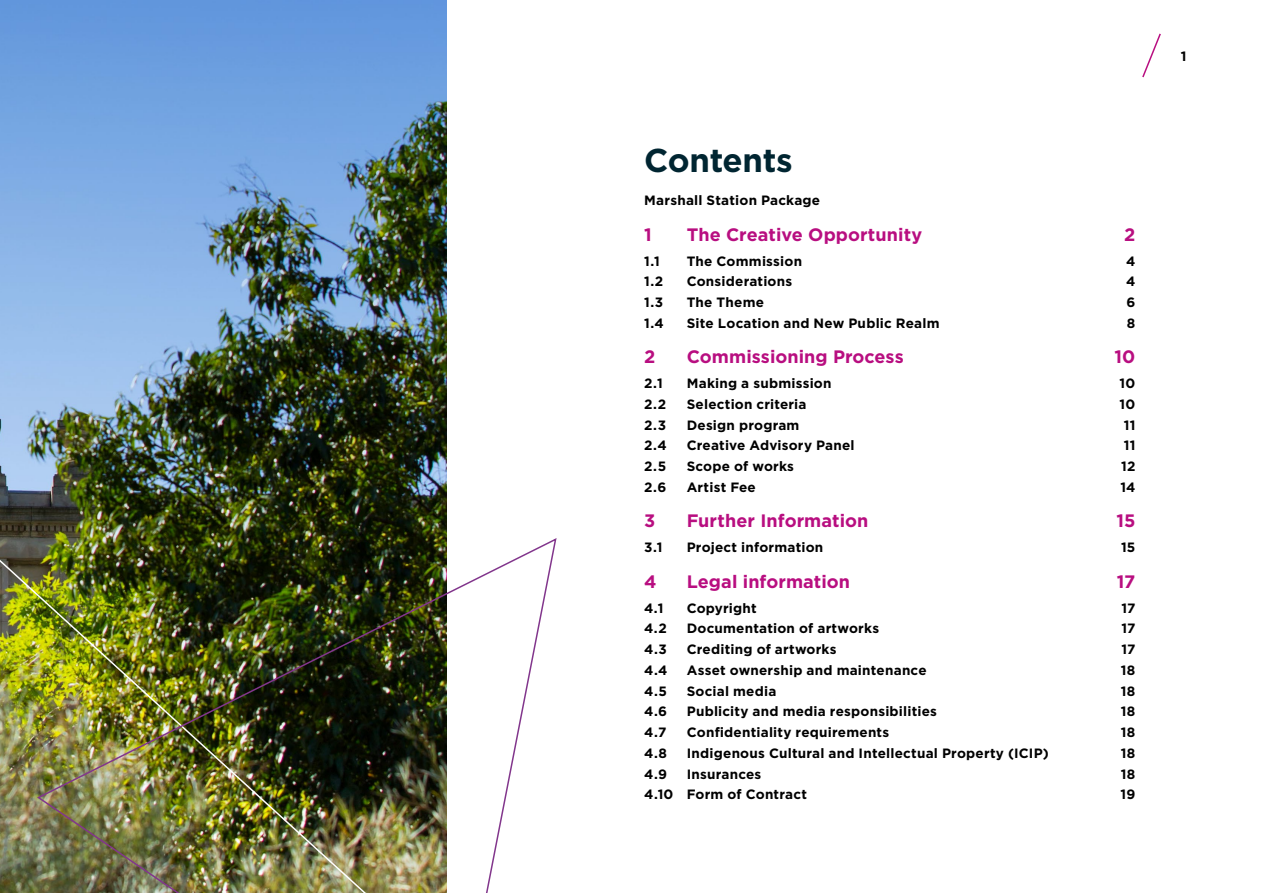
<style>
.page{position:relative;width:1263px;height:893px;background:#fff}
.page>*{position:absolute;margin:0;border:0;box-sizing:border-box;transform-origin:0 0}
.t1{font:700 33px "Gotham";letter-spacing:-.01em;color:#002531}
.t2{font:700 18px "Gotham";letter-spacing:.005em;color:#b80e80}
.t3{font:700 13.5px "Gotham";letter-spacing:.015em;color:#000}
</style>
<div class="page">
<img style="left:0;top:0;width:446px;height:537px">
<img style="left:0;top:402px;width:410px;height:491px">
<img style="left:36px;top:537px;width:521px;height:356px">
<svg style="left:1142px;top:33px;width:19px;height:45px"></svg>
<h1 class="t1" style="left:644px;top:138px;width:150px">Contents</h1>
<p class="t3" style="left:644px;top:192px;width:177px">Marshall Station Package</p>
<h2 class="t2" style="left:644px;top:222px;width:9px">1</h2>
<h2 class="t2" style="left:687px;top:222px;width:237px">The Creative Opportunity</h2>
<h2 class="t2" style="left:1124px;top:222px;width:13px">2</h2>
<p class="t3" style="left:644px;top:252px;width:17px">1.1</p>
<p class="t3" style="left:687px;top:252px;width:117px">The Commission</p>
<p class="t3" style="left:1126px;top:252px;width:11px">4</p>
<p class="t3" style="left:644px;top:273px;width:21px">1.2</p>
<p class="t3" style="left:687px;top:273px;width:107px">Considerations</p>
<p class="t3" style="left:1126px;top:273px;width:11px">4</p>
<p class="t3" style="left:644px;top:293px;width:20px">1.3</p>
<p class="t3" style="left:687px;top:293px;width:79px">The Theme</p>
<p class="t3" style="left:1126px;top:293px;width:10px">6</p>
<p class="t3" style="left:644px;top:314px;width:21px">1.4</p>
<p class="t3" style="left:687px;top:314px;width:254px">Site Location and New Public Realm</p>
<p class="t3" style="left:1127px;top:314px;width:10px">8</p>
<h2 class="t2" style="left:644px;top:345px;width:13px">2</h2>
<h2 class="t2" style="left:687px;top:345px;width:218px">Commissioning Process</h2>
<h2 class="t2" style="left:1114px;top:345px;width:22px">10</h2>
<p class="t3" style="left:644px;top:374px;width:20px">2.1</p>
<p class="t3" style="left:687px;top:374px;width:146px">Making a submission</p>
<p class="t3" style="left:1120px;top:374px;width:17px">10</p>
<p class="t3" style="left:644px;top:395px;width:23px">2.2</p>
<p class="t3" style="left:687px;top:395px;width:121px">Selection criteria</p>
<p class="t3" style="left:1120px;top:395px;width:17px">10</p>
<p class="t3" style="left:644px;top:416px;width:23px">2.3</p>
<p class="t3" style="left:687px;top:416px;width:114px">Design program</p>
<p class="t3" style="left:1124px;top:416px;width:13px">11</p>
<p class="t3" style="left:644px;top:437px;width:24px">2.4</p>
<p class="t3" style="left:687px;top:437px;width:169px">Creative Advisory Panel</p>
<p class="t3" style="left:1124px;top:437px;width:13px">11</p>
<p class="t3" style="left:644px;top:457px;width:23px">2.5</p>
<p class="t3" style="left:687px;top:457px;width:109px">Scope of works</p>
<p class="t3" style="left:1121px;top:457px;width:16px">12</p>
<p class="t3" style="left:644px;top:478px;width:24px">2.6</p>
<p class="t3" style="left:687px;top:478px;width:71px">Artist Fee</p>
<p class="t3" style="left:1120px;top:478px;width:17px">14</p>
<h2 class="t2" style="left:644px;top:509px;width:13px">3</h2>
<h2 class="t2" style="left:687px;top:509px;width:183px">Further Information</h2>
<h2 class="t2" style="left:1116px;top:509px;width:20px">15</h2>
<p class="t3" style="left:644px;top:538px;width:20px">3.1</p>
<p class="t3" style="left:687px;top:538px;width:138px">Project information</p>
<p class="t3" style="left:1121px;top:538px;width:16px">15</p>
<h2 class="t2" style="left:644px;top:569px;width:14px">4</h2>
<h2 class="t2" style="left:687px;top:569px;width:165px">Legal information</h2>
<h2 class="t2" style="left:1117px;top:569px;width:20px">17</h2>
<p class="t3" style="left:644px;top:599px;width:21px">4.1</p>
<p class="t3" style="left:687px;top:599px;width:71px">Copyright</p>
<p class="t3" style="left:1121px;top:599px;width:16px">17</p>
<p class="t3" style="left:644px;top:620px;width:24px">4.2</p>
<p class="t3" style="left:687px;top:620px;width:194px">Documentation of artworks</p>
<p class="t3" style="left:1121px;top:620px;width:16px">17</p>
<p class="t3" style="left:644px;top:640px;width:24px">4.3</p>
<p class="t3" style="left:687px;top:640px;width:151px">Crediting of artworks</p>
<p class="t3" style="left:1121px;top:640px;width:16px">17</p>
<p class="t3" style="left:644px;top:661px;width:25px">4.4</p>
<p class="t3" style="left:687px;top:661px;width:241px">Asset ownership and maintenance</p>
<p class="t3" style="left:1121px;top:661px;width:16px">18</p>
<p class="t3" style="left:644px;top:682px;width:24px">4.5</p>
<p class="t3" style="left:687px;top:682px;width:91px">Social media</p>
<p class="t3" style="left:1121px;top:682px;width:16px">18</p>
<p class="t3" style="left:644px;top:703px;width:24px">4.6</p>
<p class="t3" style="left:687px;top:703px;width:252px">Publicity and media responsibilities</p>
<p class="t3" style="left:1121px;top:703px;width:16px">18</p>
<p class="t3" style="left:644px;top:723px;width:24px">4.7</p>
<p class="t3" style="left:687px;top:723px;width:204px">Confidentiality requirements</p>
<p class="t3" style="left:1121px;top:723px;width:16px">18</p>
<p class="t3" style="left:644px;top:744px;width:24px">4.8</p>
<p class="t3" style="left:687px;top:744px;width:363px">Indigenous Cultural and Intellectual Property (ICIP)</p>
<p class="t3" style="left:1121px;top:744px;width:16px">18</p>
<p class="t3" style="left:644px;top:765px;width:24px">4.9</p>
<p class="t3" style="left:687px;top:765px;width:76px">Insurances</p>
<p class="t3" style="left:1121px;top:765px;width:16px">18</p>
<p class="t3" style="left:644px;top:785px;width:164px">4.10 Form of Contract</p>
<p class="t3" style="left:1120px;top:785px;width:16px">19</p>
<p class="t3" style="left:1181px;top:47px;width:7px">1</p>
</div>
